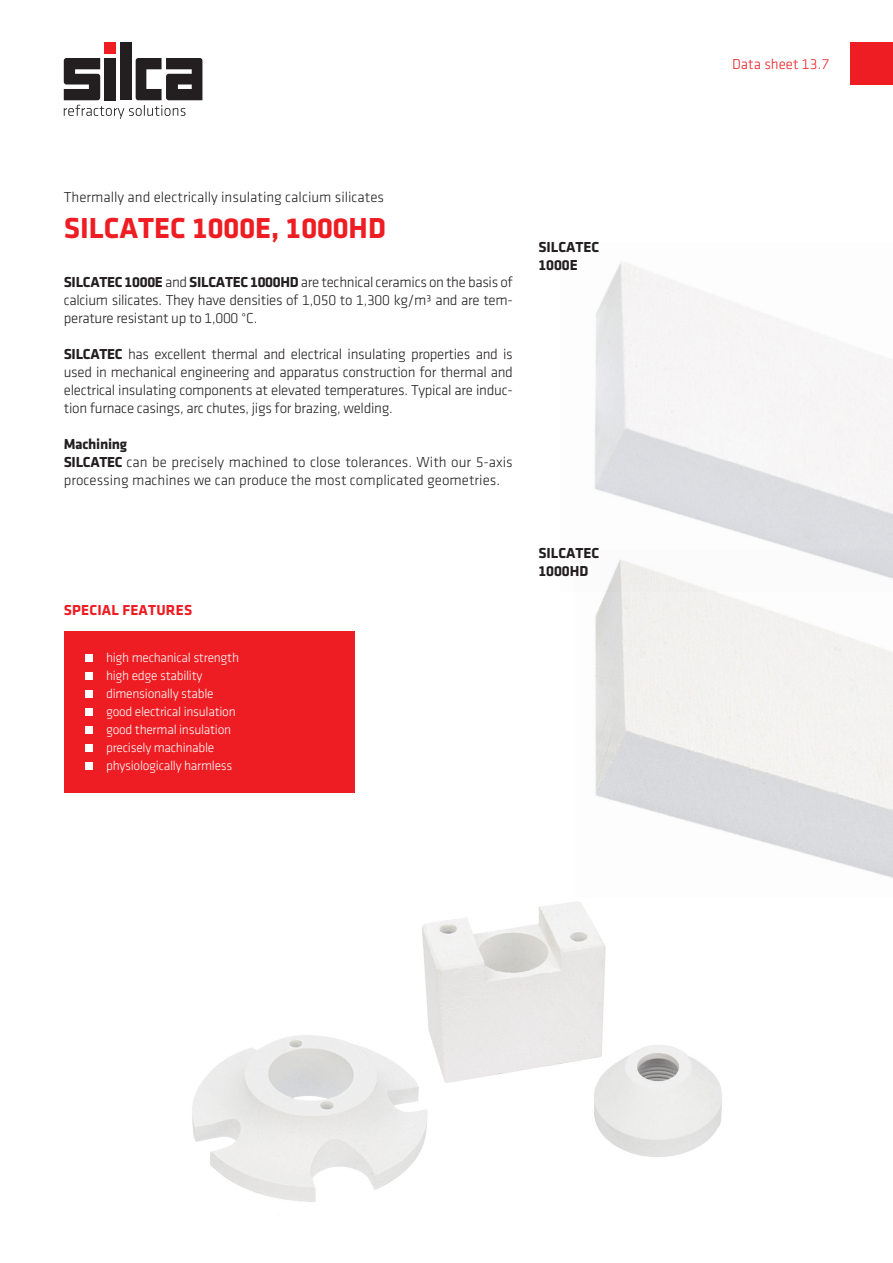
<style>
.page{position:relative;width:893px;height:1263px;background:#fff}
.page>*{position:absolute;margin:0;border:0;box-sizing:border-box;transform-origin:0 0}
.t1{font:700 30px "Klavika";color:#ee1d23}
.t2{font:15px/18px "Klavika Light TF";color:#231f20;text-align:justify}
.t3{font:700 15px "Klavika";color:#231f20}
.t4{font:700 15px "Klavika";letter-spacing:.015em;color:#ee1d23}
.t5{font:15px "Klavika Light TF";color:#ee1d23}
.t6{font:700 15px "Klavika";letter-spacing:-.02em;color:#231f20}
.t7{font:13.5px "Klavika Light TF";letter-spacing:-.02em;color:#fff}
.s1{font-family:"Klavika";font-weight:700}
</style>
<div class="page">
<img style="left:594px;top:261px;width:299px;height:289px">
<img style="left:595px;top:550px;width:298px;height:328px">
<div style="left:120px;top:43px;width:11px;height:57px;background:#231f20"></div>
<svg style="left:64px;top:58px;width:138px;height:61px"></svg>
<div style="left:105px;top:43px;width:11px;height:11px;background:#ee1d23"></div>
<div style="left:850px;top:43px;width:43px;height:42px;background:#ee1d23"></div>
<div style="left:64px;top:631px;width:291px;height:162px;background:#ee1d23"></div>
<div style="left:85px;top:655px;width:7px;height:7px;background:#fff"></div>
<div style="left:85px;top:673px;width:7px;height:7px;background:#fff"></div>
<div style="left:85px;top:691px;width:7px;height:7px;background:#fff"></div>
<div style="left:85px;top:709px;width:7px;height:7px;background:#fff"></div>
<div style="left:85px;top:727px;width:7px;height:7px;background:#fff"></div>
<div style="left:85px;top:745px;width:7px;height:7px;background:#fff"></div>
<div style="left:85px;top:763px;width:7px;height:7px;background:#fff"></div>
<img style="left:192px;top:1035px;width:236px;height:167px">
<img style="left:594px;top:1045px;width:128px;height:112px">
<img style="left:386px;top:867px;width:262px;height:242px">
<p class="t2" style="left:64px;top:188px;width:322px">Thermally and electrically insulating calcium silicates</p>
<p class="t1" style="left:64px;top:211px;width:324px">SILCATEC 1000E, 1000HD</p>
<p class="t2" style="left:64px;top:273px;width:451px"><span class="s1">SILCATEC 1000E</span> and <span class="s1">SILCATEC 1000HD</span> are technical ceramics on the basis of calcium silicates. They have densities of 1,050 to 1,300 kg/m³ and are tem&shy;perature resistant up to 1,000 °C.</p>
<p class="t2" style="left:64px;top:345px;width:451px"><span class="s1">SILCATEC</span> has excellent thermal and electrical insulating properties and is used in mechanical engineering and apparatus construction for thermal and electrical insulating components at elevated temperatures. Typical are induc&shy;tion furnace casings, arc chutes, jigs for brazing, welding.</p>
<p class="t6" style="left:64px;top:436px;width:65px">Machining</p>
<p class="t2" style="left:64px;top:453px;width:451px"><span class="s1">SILCATEC</span> can be precisely machined to close tolerances. With our 5-axis processing machines we can produce the most complicated geometries.</p>
<p class="t4" style="left:64px;top:602px;width:130px">SPECIAL FEATURES</p>
<p class="t7" style="left:106px;top:651px;width:135px">high mechanical strength</p>
<p class="t7" style="left:106px;top:669px;width:98px">high edge stability</p>
<p class="t7" style="left:106px;top:687px;width:109px">dimensionally stable</p>
<p class="t7" style="left:106px;top:705px;width:131px">good electrical insulation</p>
<p class="t7" style="left:106px;top:723px;width:127px">good thermal insulation</p>
<p class="t7" style="left:106px;top:741px;width:110px">precisely machinable</p>
<p class="t7" style="left:106px;top:759px;width:128px">physiologically harmless</p>
<p class="t3" style="left:538px;top:239px;width:63px">SILCATEC</p>
<p class="t3" style="left:538px;top:257px;width:41px">1000E</p>
<p class="t3" style="left:538px;top:545px;width:63px">SILCATEC</p>
<p class="t3" style="left:538px;top:563px;width:52px">1000HD</p>
<p class="t5" style="left:732px;top:56px;width:99px">Data sheet 13.7</p>
</div>
